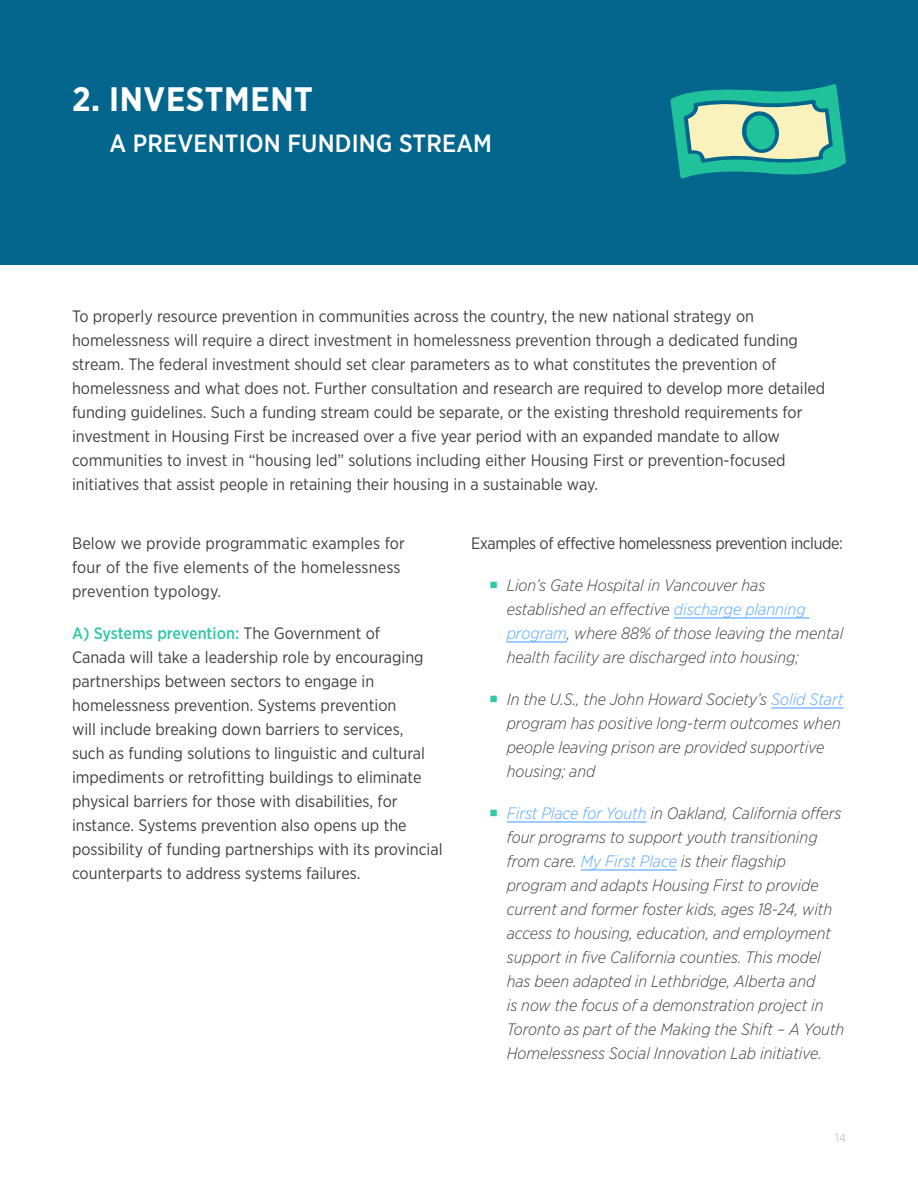
<style>
.page{position:relative;width:918px;height:1188px;background:#fff}
.page>*{position:absolute;margin:0;border:0;box-sizing:border-box;transform-origin:0 0}
.t1{font:700 33.9px "Gotham Narrow";letter-spacing:.02em;color:#fff}
.t2{font:500 24.9px "Gotham Narrow";letter-spacing:.005em;color:#fff}
.t3{font:16.5px/24px "Gotham Narrow";color:#414042}
.t4{font:italic 300 16.5px/24px "Gotham Narrow";color:#414042}
.t5{font:16.5px "Gotham Narrow";letter-spacing:-.025em;color:#414042}
.t6{font:12px "Gotham Narrow";color:#c7c8ca}
.s1{font-weight:500;color:#35c8a5}
.s2{color:#35c8a5}
.s3{color:#54a7ff}
</style>
<div class="page">
<div style="left:0;top:0;width:918px;height:264px;background:#05668d"></div>
<svg style="left:671px;top:84px;width:175px;height:95px"></svg>
<hr style="left:674px;top:617px;width:136px;height:2px;background:#54a7ff">
<hr style="left:507px;top:641px;width:60px;height:2px;background:#54a7ff">
<hr style="left:771px;top:707px;width:72px;height:2px;background:#54a7ff">
<hr style="left:507px;top:821px;width:140px;height:2px;background:#54a7ff">
<hr style="left:581px;top:869px;width:96px;height:2px;background:#54a7ff">
<h1 class="t1" style="left:72px;top:77px;width:242px">2. INVESTMENT</h1>
<h2 class="t2" style="left:110px;top:127px;width:384px">A PREVENTION FUNDING STREAM</h2>
<p class="t3" style="left:72px;top:304px;width:755px">To properly resource prevention in communities across the country, the new national strategy on homelessness will require a direct investment in homelessness prevention through a dedicated funding stream. The federal investment should set clear parameters as to what constitutes the prevention of homelessness and what does not. Further consultation and research are required to develop more detailed funding guidelines. Such a funding stream could be separate, or the existing threshold requirements for investment in Housing First be increased over a five year period with an expanded mandate to allow communities to invest in “housing led” solutions including either Housing First or prevention-focused initiatives that assist people in retaining their housing in a sustainable way.</p>
<p class="t3" style="left:72px;top:530px;width:335px">Below we provide programmatic examples for four of the five elements of the homelessness prevention typology.</p>
<p class="t3" style="left:72px;top:620px;width:372px"><span class="s1">A) Systems prevention:</span> The Government of<br>Canada will take a leadership role by encouraging partnerships between sectors to engage in homelessness prevention. Systems prevention<br>will include breaking down barriers to services,<br>such as funding solutions to linguistic and cultural impediments or retrofitting buildings to eliminate physical barriers for those with disabilities, for instance. Systems prevention also opens up the possibility of funding partnerships with its provincial counterparts to address systems failures.</p>
<p class="t5" style="left:471px;top:532px;width:374px">Examples of effective homelessness prevention include:</p>
<p class="t4" style="left:507px;top:572px;width:338px;text-indent:-18px"><span class="s2">○</span> Lion’s Gate Hospital in Vancouver has established an effective <span class="s3">discharge planning program</span>, where 88% of those leaving the mental health facility are discharged into housing;</p>
<p class="t4" style="left:507px;top:686px;width:338px;text-indent:-18px"><span class="s2">○</span> In the U.S., the John Howard Society’s <span class="s3">Solid Start </span>program has positive long-term outcomes when people leaving prison are provided supportive housing; and</p>
<p class="t4" style="left:507px;top:800px;width:339px;text-indent:-18px"><span class="s2">○</span> <span class="s3">First Place for Youth</span> in Oakland, California offers four programs to support youth transitioning from care. <span class="s3">My First Place</span> is their flagship program and adapts Housing First to provide current and former foster kids, ages 18-24, with access to housing, education, and employment support in five California counties. This model has been adapted in Lethbridge, Alberta and<br>is now the focus of a demonstration project in Toronto as part of the Making the Shift – A Youth Homelessness Social Innovation Lab initiative.</p>
<p class="t6" style="left:835px;top:1131px;width:12px">14</p>
</div>
